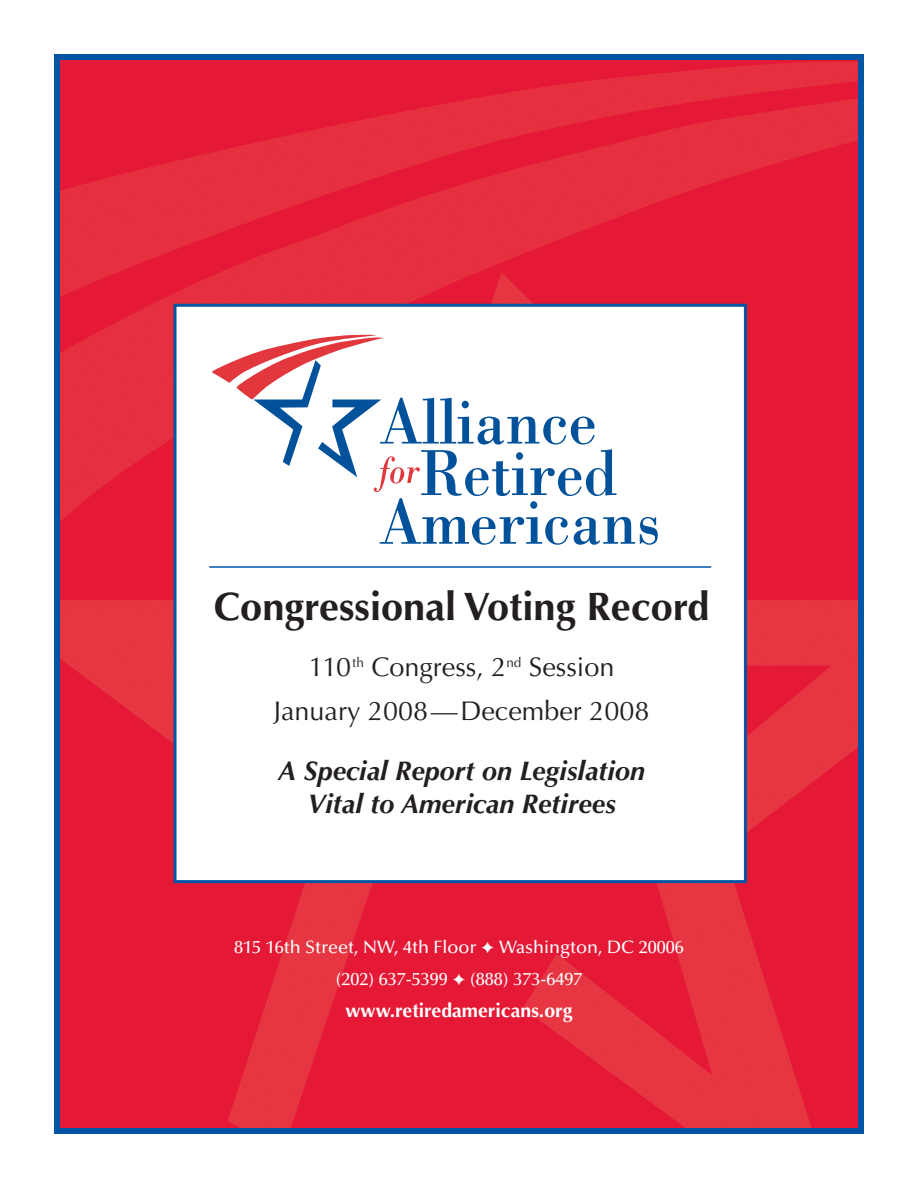
<style>
.page{position:relative;width:918px;height:1188px;background:#fff}
.page>*{position:absolute;margin:0;border:0;box-sizing:border-box;transform-origin:0 0}
.t1{font:700 39.75px "Optima";color:#231f20}
.t2{font:italic 700 27px/33.2px "Optima";color:#231f20;text-align:center}
.t3{font:27px/44px "Optima";color:#231f20;text-align:center}
.t4{font:700 19.5px "Optima";color:#fff}
.t5{font:500 18px/31.8px "Optima";color:#fff;text-align:center}
</style>
<div class="page">
<img style="left:61px;top:63px;width:796px;height:1064px">
<div style="left:54px;top:54px;width:810px;height:1080px;border:6px solid #0155a5"></div>
<div style="left:175px;top:305px;width:570px;height:577px;background:#fff"></div>
<div style="left:174px;top:304px;width:573px;height:579px;border:3px solid #0155a5"></div>
<svg style="left:212px;top:334px;width:446px;height:211px"></svg>
<hr style="left:209px;top:566px;width:502px;height:2px;background:#0155a5">
<h1 class="t1" style="left:214px;top:591px;width:497px">Congressional Voting Record</h1>
<h2 class="t3" style="left:274px;top:647px;width:377px">110<sup>th</sup> Congress, 2<sup>nd</sup> Session<br>January 2008—December 2008</h2>
<h2 class="t2" style="left:278px;top:757px;width:369px">A Special Report on Legislation<br>Vital to American Retirees</h2>
<p class="t5" style="left:234px;top:933px;width:451px">815 16th Street, NW, 4th Floor ✦ Washington, DC 20006 (202) 637-5399 ✦ (888) 373-6497</p>
<p class="t4" style="left:345px;top:1002px;width:229px">www.retiredamericans.org</p>
</div>
